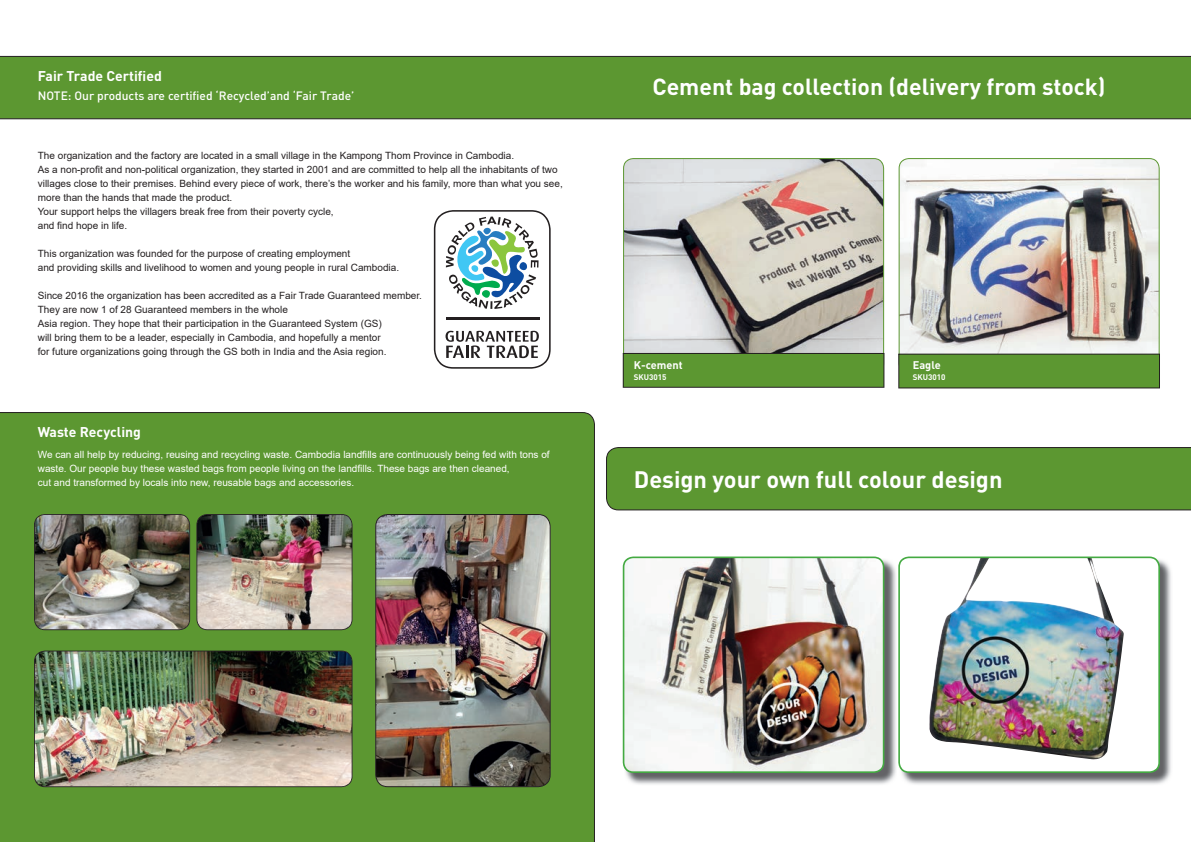
<style>
.page{position:relative;width:1191px;height:842px;background:#fff}
.page>*{position:absolute;margin:0;border:0;box-sizing:border-box;transform-origin:0 0}
.t1{font:700 23.5px "DIN Pro";color:#fff}
.t2{font:700 23px "DIN Pro";color:#fff}
.t3{font:700 14px "DIN Pro";color:#fff}
.t4{font:500 12px "DIN Pro";color:#fff}
.t5{font:700 11px "DIN Pro";color:#fff}
.t6{font:10px/14px "Arial";color:#231f20}
.t7{font:10px/14px "Arial";color:#fff}
.t8{font:700 8px "DIN Pro";color:#fff}
</style>
<div class="page">
<div style="left:606px;top:447px;width:585px;height:63px;background:#5c9731"></div>
<div style="left:0;top:56px;width:1191px;height:63px;background:#5c9731"></div>
<div style="left:0;top:412px;width:595px;height:430px;background:#5c9731"></div>
<img style="left:34px;top:514px;width:156px;height:116px">
<img style="left:196px;top:514px;width:156px;height:116px">
<img style="left:34px;top:651px;width:318px;height:136px">
<img style="left:375px;top:514px;width:175px;height:273px">
<svg style="left:623px;top:158px;width:261px;height:195px;background:#bfbbb5"></svg>
<img style="left:626px;top:560px;width:270px;height:225px">
<img style="left:623px;top:556px;width:261px;height:217px">
<img style="left:898px;top:158px;width:261px;height:196px">
<img style="left:902px;top:560px;width:269px;height:225px">
<img style="left:898px;top:556px;width:262px;height:217px">
<div style="left:898px;top:354px;width:262px;height:34px;background:#5c9731"></div>
<svg style="left:623px;top:353px;width:261px;height:35px;background:#599031"></svg>
<svg style="left:434px;top:210px;width:116px;height:159px"></svg>
<h3 class="t3" style="left:38px;top:66px;width:126px">Fair Trade Certified</h3>
<p class="t4" style="left:38px;top:88px;width:318px">NOTE: Our products are certified ‘Recycled’and ‘Fair Trade’</p>
<p class="t6" style="left:38px;top:149px;width:526px">The organization and the factory are located in a small village in the Kampong Thom Province in Cambodia.<br>As a non-profit and non-political organization, they started in 2001 and are committed to help all the inhabitants of two villages close to their premises. Behind every piece of work, there’s the worker and his family, more than what you see, more than the hands that made the product.<br>Your support helps the villagers break free from their poverty cycle,<br>and find hope in life.</p>
<p class="t6" style="left:38px;top:247px;width:363px">This organization was founded for the purpose of creating employment<br>and providing skills and livelihood to women and young people in rural Cambodia.</p>
<p class="t6" style="left:38px;top:289px;width:386px">Since 2016 the organization has been accredited as a Fair Trade Guaranteed member.<br>They are now 1 of 28 Guaranteed members in the whole<br>Asia region. They hope that their participation in the Guaranteed System (GS)<br>will bring them to be a leader, especially in Cambodia, and hopefully a mentor<br>for future organizations going through the GS both in India and the Asia region.</p>
<h3 class="t3" style="left:38px;top:422px;width:105px">Waste Recycling</h3>
<p class="t7" style="left:38px;top:447px;width:513px">We can all help by reducing, reusing and recycling waste. Cambodia landfills are continuously being fed with tons of waste. Our people buy these wasted bags from people living on the landfills. These bags are then cleaned,<br>cut and transformed by locals into new, reusable bags and accessories.</p>
<h1 class="t1" style="left:634px;top:68px;width:474px">Cement Bag Collection (Delivery from stock)</h1>
<h2 class="t2" style="left:652px;top:71px;width:454px">Cement bag collection (delivery from stock)</h2>
<p class="t5" style="left:634px;top:357px;width:50px">K-cement</p>
<p class="t8" style="left:634px;top:371px;width:34px">SKU3015</p>
<p class="t5" style="left:912px;top:357px;width:29px">Eagle</p>
<p class="t8" style="left:912px;top:371px;width:34px">SKU3010</p>
<h1 class="t1" style="left:634px;top:464px;width:370px">Design your own full colour design</h1>
</div>
